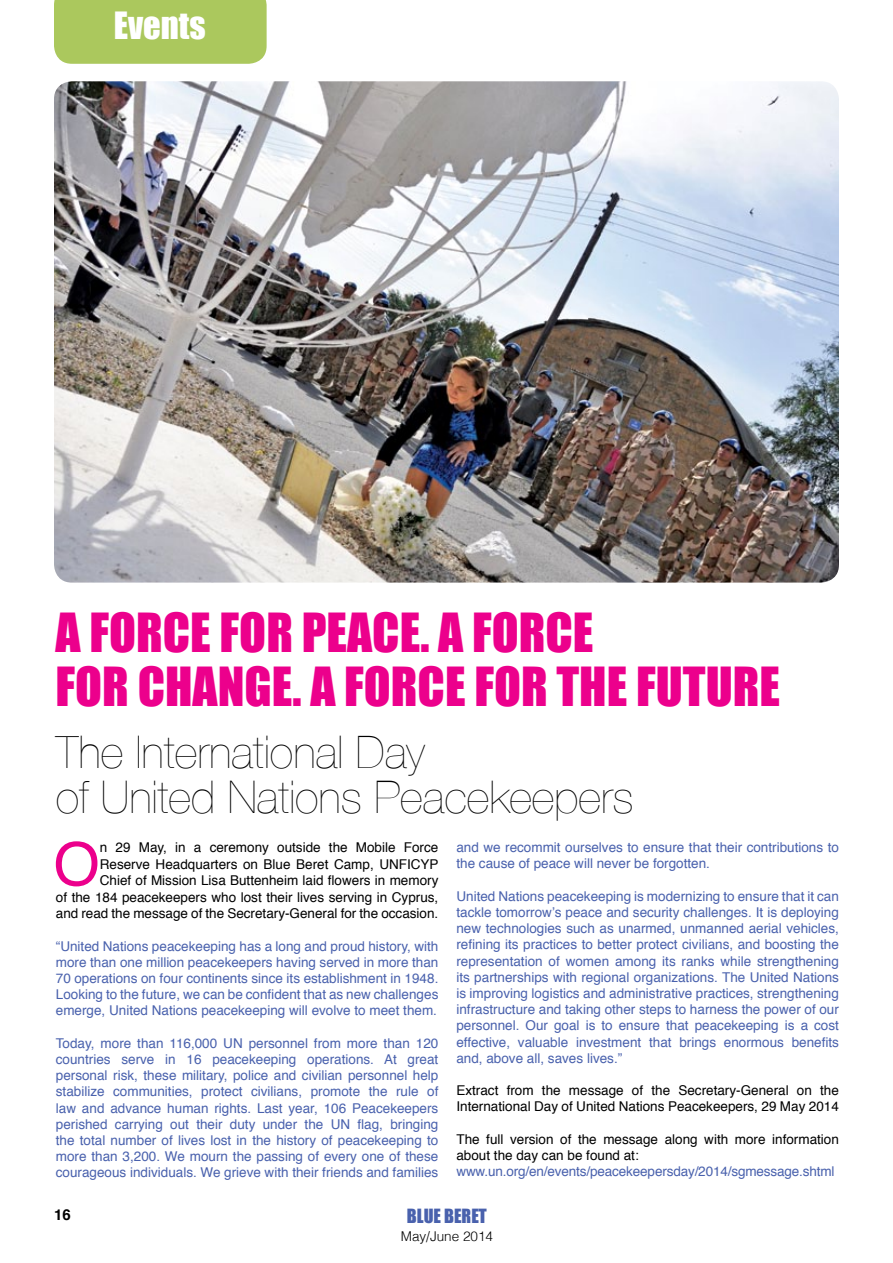
<style>
.page{position:relative;width:893px;height:1263px;background:#fff}
.page>*{position:absolute;margin:0;border:0;box-sizing:border-box;transform-origin:0 0}
.t1{font:59.55px "Helvetica";color:#ec008c}
.t2{font:49.5px/54px "Impact";color:#ec008c}
.t3{font:200 45px/45px "Helvetica Neue";color:#000}
.t4{font:34.5px "Impact";color:#fff}
.t5{font:18px "Impact";color:#4961ad}
.t6{font:700 15px "Helvetica";color:#000}
.t7{font:13.5px/16.2px "Helvetica";color:#4961ad;text-align:justify}
.t8{font:13.5px/16.5px "Helvetica";color:#000}
.t9{font:300 13.5px "Helvetica";color:#000}
</style>
<div class="page">
<div style="left:54px;top:0;width:213px;height:64px;background:#abc85d"></div>
<img style="left:54px;top:81px;width:785px;height:502px">
<h3 class="t4" style="left:114px;top:-1px;width:93px">EVENTS</h3>
<h2 class="t2" style="left:56px;top:604px;width:726px">A FORCE FOR PEACE. A FORCE<br>FOR CHANGE. A FORCE FOR THE FUTURE</h2>
<h3 class="t3" style="left:56px;top:728px;width:579px">The International Day<br>of United Nations Peacekeepers</h3>
<h1 class="t1" style="left:54px;top:818px;width:48px">O</h1>
<p class="t8" style="left:56px;top:839px;width:384px;text-align:right">n 29 May, in a ceremony outside the Mobile Force Reserve Headquarters on Blue Beret Camp, UNFICYP<br>Chief of Mission Lisa Buttenheim laid flowers in memory<br>of the 184 peacekeepers who lost their lives serving in Cyprus, and read the message of the Secretary-General for the occasion.</p>
<p class="t7" style="left:56px;top:938px;width:384px">“United Nations peacekeeping has a long and proud history, with more than one million peacekeepers having served in more than 70 operations on four continents since its establishment in 1948.<br>Looking to the future, we can be confident that as new challenges emerge, United Nations peacekeeping will evolve to meet them.</p>
<p class="t7" style="left:56px;top:1035px;width:384px">Today, more than 116,000 UN personnel from more than 120 countries serve in 16 peacekeeping operations. At great personal risk, these military, police and civilian personnel help stabilize communities, protect civilians, promote the rule of law and advance human rights. Last year, 106 Peacekeepers perished carrying out their duty under the UN flag, bringing the total number of lives lost in the history of peacekeeping to more than 3,200. We mourn the passing of every one of these courageous individuals. We grieve with their friends and families</p>
<p class="t7" style="left:456px;top:840px;width:384px">and we recommit ourselves to ensure that their contributions to the cause of peace will never be forgotten.</p>
<p class="t7" style="left:456px;top:888px;width:384px">United Nations peacekeeping is modernizing to ensure that it can tackle tomorrow’s peace and security challenges. It is deploying new technologies such as unarmed, unmanned aerial vehicles, refining its practices to better protect civilians, and boosting the representation of women among its ranks while strengthening its partnerships with regional organizations. The United Nations is improving logistics and administrative practices, strengthening infrastructure and taking other steps to harness the power of our personnel. Our goal is to ensure that peacekeeping is a cost effective, valuable investment that brings enormous benefits and, above all, saves lives.”</p>
<p class="t8" style="left:456px;top:1083px;width:384px">Extract from the message of the Secretary-General on the<br>International Day of United Nations Peacekeepers, 29 May 2014</p>
<p class="t8" style="left:456px;top:1131px;width:384px">The full version of the message along with more information about the day can be found at:</p>
<p class="t7" style="left:456px;top:1164px;width:380px">www.un.org/en/events/peacekeepersday/2014/sgmessage.shtml</p>
<p class="t6" style="left:54px;top:1203px;width:18px">16</p>
<h3 class="t5" style="left:407px;top:1202px;width:57px">BLUE BERET</h3>
<p class="t9" style="left:401px;top:1224px;width:94px">May/June 2014</p>
</div>
